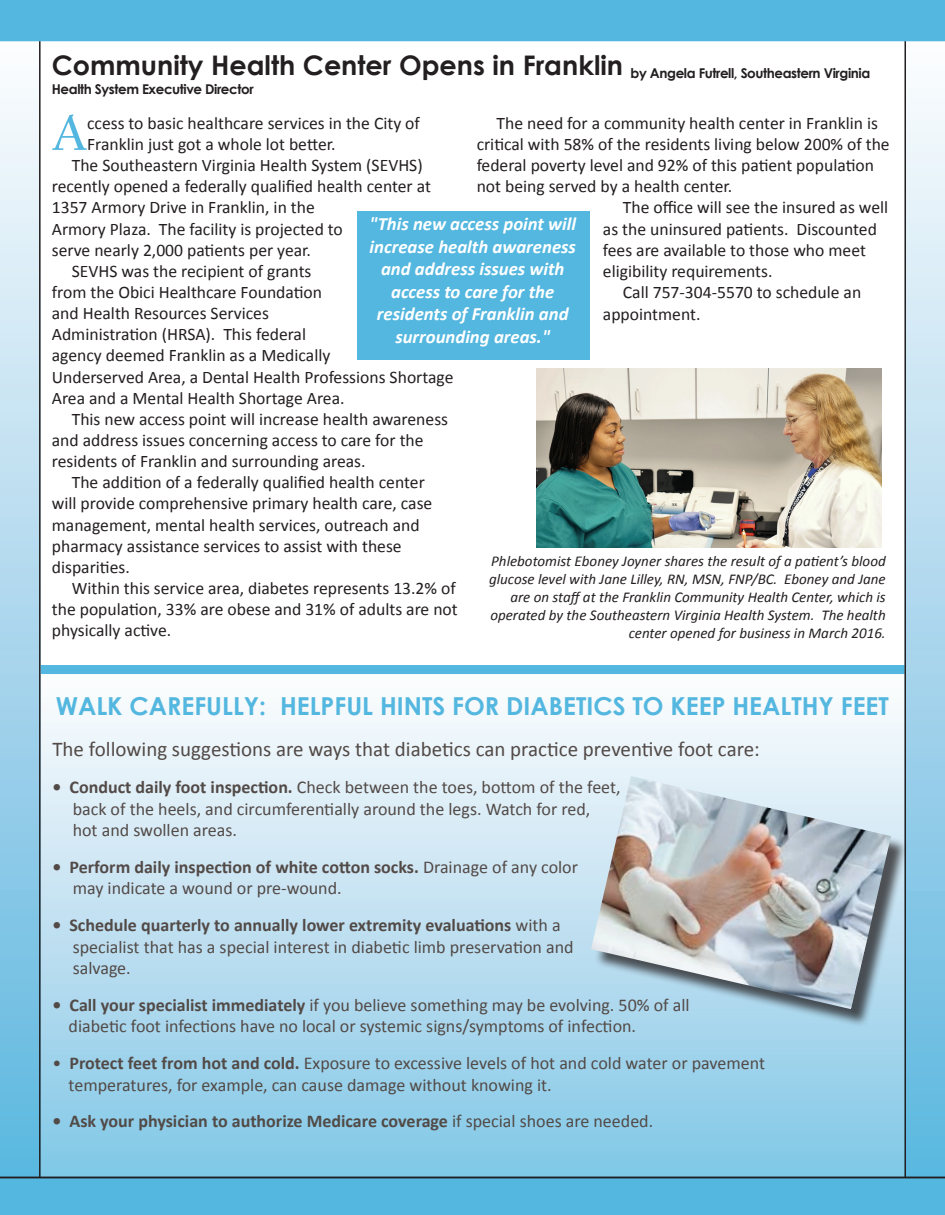
<style>
.page{position:relative;width:945px;height:1215px;background:#fff}
.page>*{position:absolute;margin:0;border:0;box-sizing:border-box;transform-origin:0 0}
.t1{font:700 50.55px "Californian FB";color:#54b7df}
.t2{font:700 27px "Century Gothic";color:#231f20}
.t3{font:700 24.75px "Century Gothic";color:#54b7df}
.t4{font:21px "Calibri";color:#524a47}
.t5{font:italic 700 18.75px/22.5px "Calibri";color:#fff;text-align:center}
.t6{font:18px/21.6px "Calibri";color:#524a47}
.t7{font:700 18px "Calibri";color:#524a47}
.t8{font:17.7px "Calibri";color:#231f20}
.t9{font:italic 15px/18px "Calibri";color:#231f20;text-align:right}
.t10{font:700 13.5px "Century Gothic";letter-spacing:-.03em;color:#231f20}
.s1{font-weight:700}
.s2{font-weight:400}
</style>
<div class="page">
<img style="left:536px;top:369px;width:346px;height:178px">
<div style="left:35px;top:673px;width:869px;height:504px;background:linear-gradient(to bottom,#fffcfd,#82c7e6)"></div>
<div style="left:357px;top:211px;width:232px;height:148px;background:#54b7df"></div>
<div style="left:40px;top:665px;width:869px;height:9px;background:#54b7df"></div>
<svg style="left:0;top:41px;width:39px;height:1136px;background:#add8ee"></svg>
<hr style="left:39px;top:32px;width:2px;height:1151px;background:#231f20">
<svg style="left:904px;top:41px;width:41px;height:1136px;background:#acd7ec"></svg>
<hr style="left:905px;top:33px;width:1px;height:1150px;background:#231f20">
<div style="left:0;top:1178px;width:945px;height:37px;background:#54b7df"></div>
<hr style="left:0;top:1177px;width:945px;height:1px;background:#231f20">
<div style="left:0;top:0;width:945px;height:41px;background:#54b7df"></div>
<div style="left:594px;top:779px;width:315px;height:248px;background:#231f20;opacity:.75"></div>
<img style="left:591px;top:776px;width:300px;height:233px">
<h2 class="t2" style="left:52px;top:45px;width:820px">Community Health Center Opens in Franklin <sub>by</sub> <sub>Angela</sub> <sub>Futrell,</sub> <sub>Southeastern</sub> <sub>Virginia</sub></h2>
<p class="t10" style="left:52px;top:79px;width:203px">Health System Executive Director</p>
<h1 class="t1" style="left:52px;top:105px;width:37px">A</h1>
<p class="t8" style="left:87px;top:112px;width:334px">ccess to basic healthcare services in the City of</p>
<p class="t8" style="left:497px;top:112px;width:383px">The need for a community health center in Franklin is</p>
<p class="t8" style="left:477px;top:133px;width:415px">critical with 58% of the residents living below 200% of the</p>
<p class="t8" style="left:477px;top:154px;width:399px">federal poverty level and 92% of this patient population</p>
<p class="t8" style="left:477px;top:175px;width:257px">not being served by a health center.</p>
<p class="t8" style="left:623px;top:196px;width:267px">The office will see the insured as well</p>
<p class="t8" style="left:603px;top:217px;width:276px">as the uninsured patients. Discounted</p>
<p class="t8" style="left:603px;top:239px;width:265px">fees are available to those who meet</p>
<p class="t8" style="left:603px;top:260px;width:171px">eligibility requirements.</p>
<p class="t8" style="left:623px;top:281px;width:240px">Call 757-304-5570 to schedule an</p>
<p class="t8" style="left:603px;top:303px;width:99px">appointment.</p>
<p class="t8" style="left:87px;top:133px;width:250px">Franklin just got a whole lot better.</p>
<p class="t8" style="left:72px;top:154px;width:352px">The Southeastern Virginia Health System (SEVHS)</p>
<p class="t8" style="left:52px;top:175px;width:381px">recently opened a federally qualified health center at</p>
<p class="t8" style="left:52px;top:196px;width:265px">1357 Armory Drive in Franklin, in the</p>
<p class="t8" style="left:52px;top:217px;width:293px">Armory Plaza. The facility is projected to</p>
<p class="t8" style="left:52px;top:239px;width:261px">serve nearly 2,000 patients per year.</p>
<p class="t8" style="left:72px;top:260px;width:241px">SEVHS was the recipient of grants</p>
<p class="t8" style="left:52px;top:281px;width:272px">from the Obici Healthcare Foundation</p>
<p class="t8" style="left:52px;top:302px;width:219px">and Health Resources Services</p>
<p class="t8" style="left:52px;top:323px;width:256px">Administration (HRSA). This federal</p>
<p class="t8" style="left:52px;top:344px;width:280px">agency deemed Franklin as a Medically</p>
<p class="t8" style="left:52px;top:366px;width:403px">Underserved Area, a Dental Health Professions Shortage</p>
<p class="t8" style="left:52px;top:387px;width:294px">Area and a Mental Health Shortage Area.</p>
<p class="t8" style="left:72px;top:408px;width:378px">This new access point will increase health awareness</p>
<p class="t8" style="left:52px;top:429px;width:373px">and address issues concerning access to care for the</p>
<p class="t8" style="left:52px;top:450px;width:315px">residents of Franklin and surrounding areas.</p>
<p class="t8" style="left:72px;top:471px;width:355px">The addition of a federally qualified health center</p>
<p class="t8" style="left:52px;top:492px;width:382px">will provide comprehensive primary health care, case</p>
<p class="t8" style="left:52px;top:514px;width:369px">management, mental health services, outreach and</p>
<p class="t8" style="left:52px;top:535px;width:351px">pharmacy assistance services to assist with these</p>
<p class="t8" style="left:52px;top:556px;width:79px">disparities.</p>
<p class="t8" style="left:72px;top:577px;width:386px">Within this service area, diabetes represents 13.2% of</p>
<p class="t8" style="left:52px;top:598px;width:408px">the population, 33% are obese and 31% of adults are not</p>
<p class="t8" style="left:52px;top:619px;width:121px">physically active.</p>
<p class="t5" style="left:369px;top:213px;width:208px">"This new access point will increase health awareness and address issues with access to care for the residents of Franklin and surrounding areas."</p>
<p class="t9" style="left:489px;top:552px;width:398px">Phlebotomist Eboney Joyner shares the result of a patient’s blood glucose level with Jane Lilley, RN, MSN, FNP/BC. Eboney and Jane are on staff at the Franklin Community Health Center, which is operated by the Southeastern Virginia Health System. The health center opened for business in March 2016.</p>
<h3 class="t3" style="left:56px;top:687px;width:693px">Walk Carefully: helpful h ints for diabetics to keep hea</h3>
<h3 class="t3" style="left:780px;top:687px;width:110px">lthy feet</h3>
<p class="t4" style="left:52px;top:736px;width:709px">The following suggestions are ways that diabetics can practice preventive foot care:</p>
<p class="t6" style="left:73px;top:776px;width:549px;text-indent:-20px"><span class="s1">• Conduct daily foot inspection.</span> Check between the toes, bottom of the feet, back of the heels, and circumferentially around the legs. Watch for red,<br>hot and swollen areas.</p>
<p class="t6" style="left:73px;top:856px;width:507px;text-indent:-20px"><span class="s1">• Perform daily inspection of white cotton socks.</span> Drainage of any color may indicate a wound or pre-wound.</p>
<p class="t6" style="left:73px;top:914px;width:502px;text-indent:-20px"><span class="s1">• Schedule quarterly to annually lower extremity evaluations</span> with a specialist that has a special interest in diabetic limb preservation and salvage.</p>
<p class="t6" style="left:69px;top:994px;width:623px;text-indent:-16px"><span class="s1">• Call your specialist immediately</span> if you believe something may be evolving. 50% of all diabetic foot infections have no local or systemic signs/symptoms of infection.</p>
<p class="t6" style="left:69px;top:1052px;width:698px;text-indent:-16px">• <span class="s1">Protect feet from hot and cold.</span> Exposure to excessive levels of hot and cold water or pavement temperatures, for example, can cause damage without knowing it.</p>
<p class="t7" style="left:52px;top:1110px;width:602px">• Ask your physician to authorize Medicare coverage <span class="s2">if special shoes are needed.</span></p>
</div>
